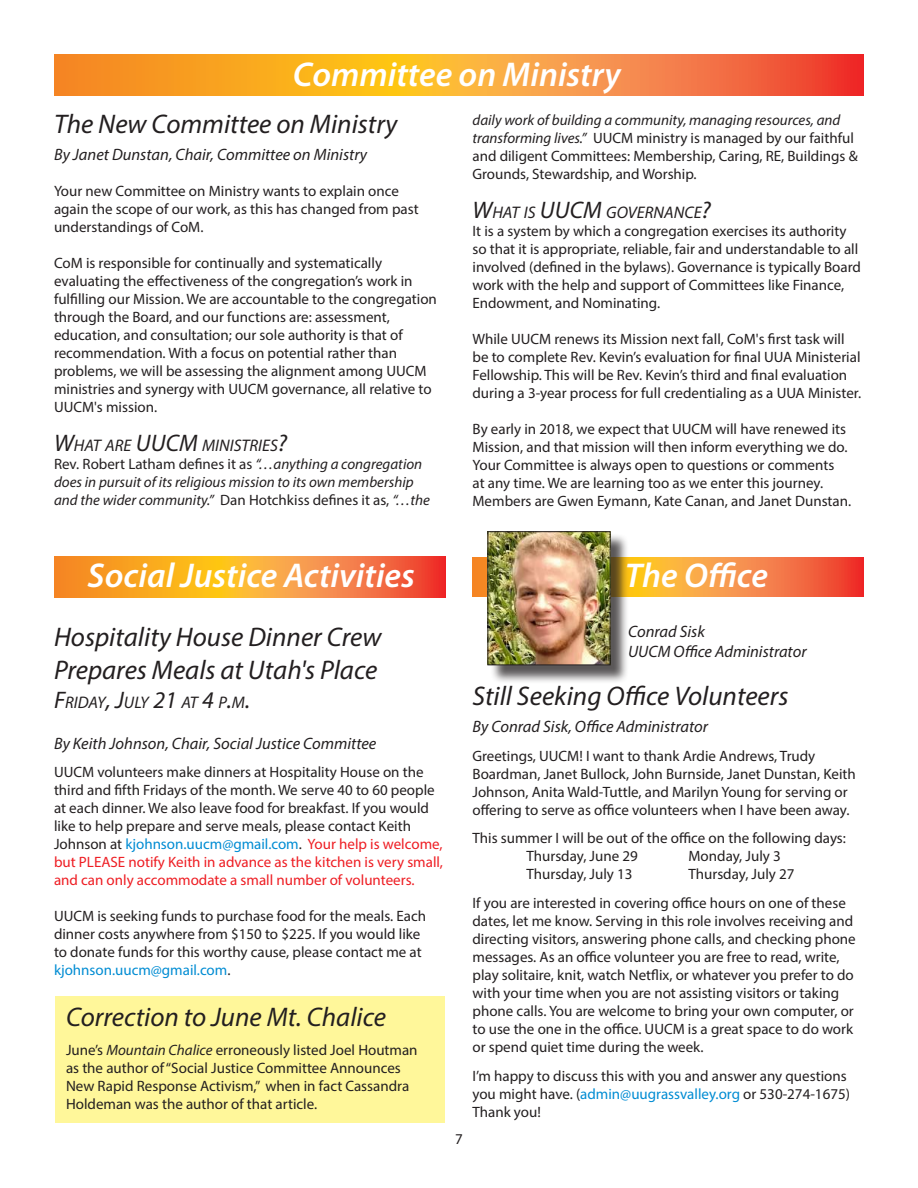
<style>
.page{position:relative;width:918px;height:1188px;background:#fff}
.page>*{position:absolute;margin:0;border:0;box-sizing:border-box;transform-origin:0 0}
.t1{font:italic 600 34.5px "Myriad Pro";color:#fff}
.t2{font:italic 27px/32.4px "Myriad Pro";color:#231f20}
.t3{font:italic 16.8px "Myriad Pro";color:#231f20}
.t4{font:italic 16.5px/19.8px "Myriad Pro";color:#231f20}
.t5{font:15px/18px "Myriad Pro";color:#231f20}
.t6{font:italic 15px/18px "Myriad Pro";color:#231f20}
.s1{font-size:24px}
.s2{font-style:normal}
.s3{font-style:italic}
.s4{color:#008cd3}
.s5{color:#ee1d23}
</style>
<div class="page">
<div style="left:55px;top:996px;width:390px;height:126px;background:#fff79a"></div>
<svg style="left:54px;top:556px;width:392px;height:41px;background:#f79230"></svg>
<svg style="left:472px;top:558px;width:392px;height:39px;background:#f5873b"></svg>
<div style="left:490px;top:534px;width:139px;height:150px;background:#231f20;opacity:.75"></div>
<img style="left:490px;top:533px;width:119px;height:130px">
<div style="left:488px;top:531px;width:123px;height:134px;border:1px solid #231f20"></div>
<svg style="left:54px;top:54px;width:810px;height:41px;background:#f79230"></svg>
<h1 class="t1" style="left:293px;top:53px;width:329px">Committee on Ministry</h1>
<h2 class="t2" style="left:54px;top:107px;width:345px">The New Committee on Ministry</h2>
<p class="t4" style="left:54px;top:144px;width:315px">By Janet Dunstan, Chair, Committee on Ministry</p>
<p class="t5" style="left:54px;top:181px;width:366px">Your new Committee on Ministry wants to explain once again the scope of our work, as this has changed from past understandings of CoM.</p>
<p class="t5" style="left:54px;top:253px;width:384px">CoM is responsible for continually and systematically evaluating the effectiveness of the congregation’s work in fulfilling our Mission. We are accountable to the congregation through the Board, and our functions are: assessment, education, and consultation; our sole authority is that of recommendation. With a focus on potential rather than problems, we will be assessing the alignment among UUCM ministries and synergy with UUCM governance, all relative to UUCM's mission.</p>
<p class="t3" style="left:54px;top:435px;width:235px"><span class="s1">W</span>HAT ARE <span class="s1">UUCM</span> MINISTRIES<span class="s1">?</span></p>
<p class="t6" style="left:54px;top:455px;width:378px"><span class="s2">Rev. Robert Latham defines it as</span> “…anything a congregation does in pursuit of its religious mission to its own membership and the wider community.” <span class="s2">Dan Hotchkiss defines it as,</span> “…the</p>
<p class="t5" style="left:472px;top:110px;width:387px"><span class="s3">daily work of building a community, managing resources, and transforming lives.”</span> UUCM ministry is managed by our faithful and diligent Committees: Membership, Caring, RE, Buildings &amp; Grounds, Stewardship, and Worship.</p>
<p class="t3" style="left:472px;top:202px;width:240px"><span class="s1">W</span>HAT IS <span class="s1">UUCM</span> GOVERNANCE<span class="s1">?</span></p>
<p class="t5" style="left:472px;top:222px;width:390px">It is a system by which a congregation exercises its authority so that it is appropriate, reliable, fair and understandable to all involved (defined in the bylaws). Governance is typically Board work with the help and support of Committees like Finance, Endowment, and Nominating.</p>
<p class="t5" style="left:472px;top:330px;width:390px">While UUCM renews its Mission next fall, CoM's first task will be to complete Rev. Kevin’s evaluation for final UUA Ministerial Fellowship. This will be Rev. Kevin’s third and final evaluation during a 3-year process for full credentialing as a UUA Minister.</p>
<p class="t5" style="left:472px;top:420px;width:380px">By early in 2018, we expect that UUCM will have renewed its Mission, and that mission will then inform everything we do.<br>Your Committee is always open to questions or comments<br>at any time. We are learning too as we enter this journey.<br>Members are Gwen Eymann, Kate Canan, and Janet Dunstan.</p>
<h1 class="t1" style="left:88px;top:553px;width:329px">Social Justice Activities</h1>
<h2 class="t2" style="left:54px;top:621px;width:329px">Hospitality House Dinner Crew<br>Prepares Meals at Utah's Place</h2>
<p class="t3" style="left:54px;top:692px;width:198px"><span class="s1">F</span>RIDAY<span class="s1">, J</span>ULY <span class="s1">21</span> AT <span class="s1">4</span> P<span class="s1">.</span>M<span class="s1">.</span></p>
<p class="t4" style="left:54px;top:733px;width:324px">By Keith Johnson, Chair, Social Justice Committee</p>
<p class="t5" style="left:54px;top:763px;width:391px">UUCM volunteers make dinners at Hospitality House on the third and fifth Fridays of the month. We serve 40 to 60 people at each dinner. We also leave food for breakfast. If you would like to help prepare and serve meals, please contact Keith Johnson at <span class="s4">kjohnson.uucm@gmail.com</span>. <span class="s5">Your help is welcome, but PLEASE notify Keith in advance as the kitchen is very small, and can only accommodate a small number of volunteers.</span></p>
<p class="t5" style="left:54px;top:907px;width:374px">UUCM is seeking funds to purchase food for the meals. Each dinner costs anywhere from $150 to $225. If you would like to donate funds for this worthy cause, please contact me at <span class="s4">kjohnson.uucm@gmail.com</span>.</p>
<h2 class="t2" style="left:66px;top:1000px;width:322px">Correction to June Mt. Chalice</h2>
<p class="t5" style="left:66px;top:1040px;width:353px">June’s <span class="s3">Mountain Chalice</span> erroneously listed Joel Houtman as the author of “Social Justice Committee Announces New Rapid Response Activism,” when in fact Cassandra Holdeman was the author of that article.</p>
<h1 class="t1" style="left:625px;top:553px;width:145px">The Office</h1>
<p class="t4" style="left:628px;top:621px;width:180px">Conrad Sisk<br>UUCM Office Administrator</p>
<p class="t5" style="left:455px;top:1130px;width:9px">7</p>
<h2 class="t2" style="left:472px;top:679px;width:318px">Still Seeking Office Volunteers</h2>
<p class="t4" style="left:472px;top:716px;width:237px">By Conrad Sisk, Office Administrator</p>
<p class="t5" style="left:472px;top:746px;width:385px">Greetings, UUCM! I want to thank Ardie Andrews, Trudy Boardman, Janet Bullock, John Burnside, Janet Dunstan, Keith Johnson, Anita Wald-Tuttle, and Marilyn Young for serving or offering to serve as office volunteers when I have been away.</p>
<p class="t5" style="left:526px;top:829px;width:321px;text-indent:-54px">This summer I will be out of the office on the following days:<br>Thursday, June 29</p>
<p class="t5" style="left:688px;top:847px;width:94px">Monday, July 3</p>
<p class="t5" style="left:472px;top:860px;width:375px;line-height:28.8px;text-indent:216px">Thursday, July 27<br>If you are interested in covering office hours on one of these</p>
<p class="t5" style="left:472px;top:912px;width:385px">dates, let me know. Serving in this role involves receiving and directing visitors, answering phone calls, and checking phone messages. As an office volunteer you are free to read, write, play solitaire, knit, watch Netflix, or whatever you prefer to do with your time when you are not assisting visitors or taking phone calls. You are welcome to bring your own computer, or to use the one in the office. UUCM is a great space to do work or spend quiet time during the week.</p>
<p class="t5" style="left:472px;top:1067px;width:379px">I’m happy to discuss this with you and answer any questions you might have. (<span class="s4">admin@uugrassvalley.org</span> or 530-274-1675)<br>Thank you!</p>
<p class="t5" style="left:526px;top:865px;width:108px">Thursday, July 13</p>
</div>
